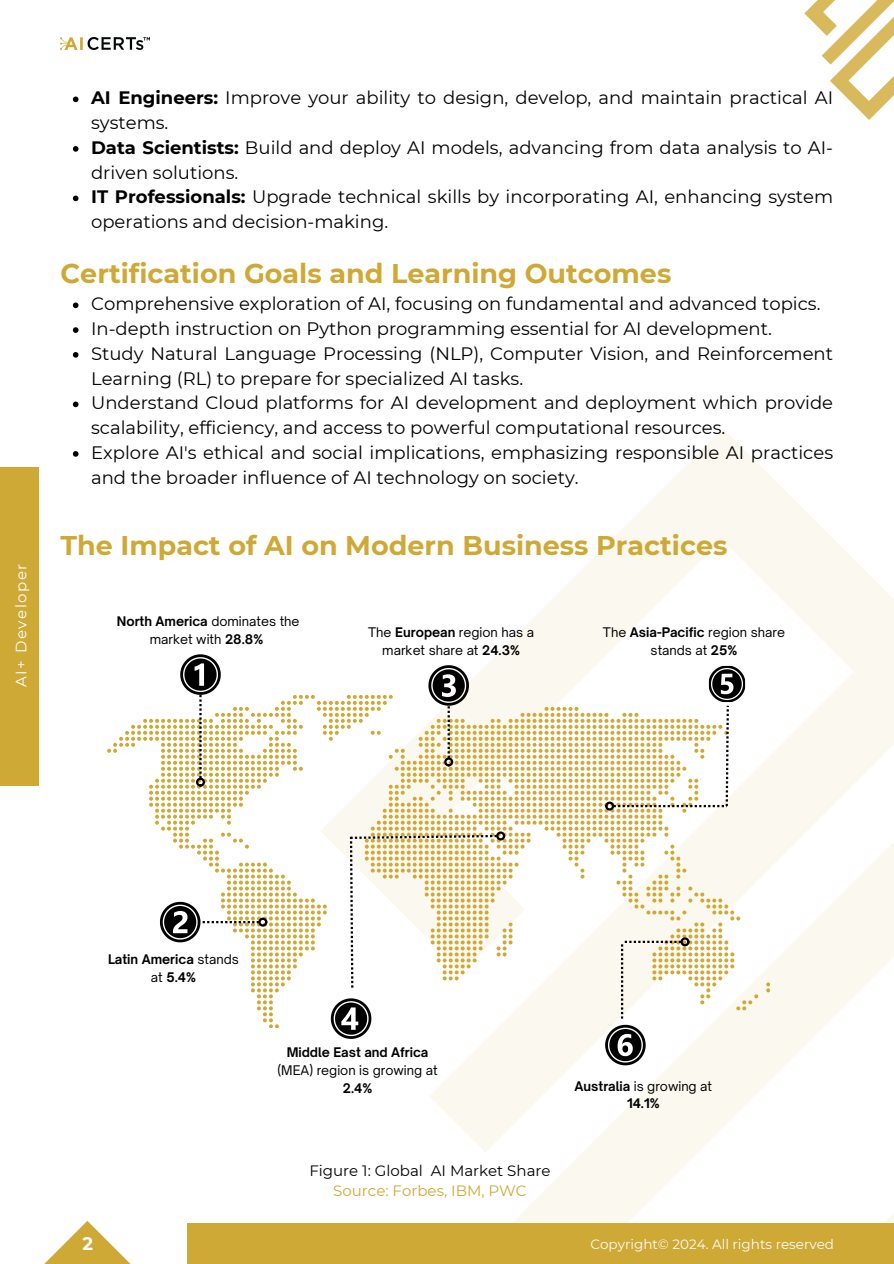
<style>
.page{position:relative;width:894px;height:1264px;background:#fff}
.page>*{position:absolute;margin:0;border:0;box-sizing:border-box;transform-origin:0 0}
.t1{font:700 27px "Montserrat";color:#cfa935}
.t2{font:18px/24.8px "Montserrat";color:#000}
.t3{font:700 18px "Montserrat";color:#fff}
.t4{font:15px/20.2px "Montserrat";color:#000;text-align:center}
.t5{font:15px "Montserrat";letter-spacing:.1em;color:#fff}
.t6{font:13.5px "Montserrat";color:#fdfdfd}
.t7{font:12.75px/17.7px "Open Sauce One";color:#000;text-align:center}
.t8{font:700 12.75px/17.7px "Open Sauce One";color:#000;text-align:center}
.s1{font-weight:700}
.s2{font-weight:400}
.s3{color:#cfa935}
</style>
<div class="page">
<svg style="left:430px;top:429px;width:463px;height:718px"></svg>
<svg style="left:481px;top:770px;width:412px;height:452px"></svg>
<svg style="left:45px;top:1221px;width:85px;height:42px"></svg>
<div style="left:187px;top:1222px;width:706px;height:41px;background:#cfa935"></div>
<div style="left:0;top:467px;width:39px;height:318px;background:#cfa935"></div>
<img style="left:60px;top:37px;width:89px;height:13px">
<svg style="left:804px;top:0;width:89px;height:120px"></svg>
<svg style="left:73px;top:96px;width:5px;height:6px"></svg>
<svg style="left:73px;top:146px;width:5px;height:6px"></svg>
<svg style="left:73px;top:195px;width:5px;height:6px"></svg>
<svg style="left:73px;top:302px;width:5px;height:6px"></svg>
<svg style="left:73px;top:327px;width:5px;height:6px"></svg>
<svg style="left:73px;top:352px;width:5px;height:5px"></svg>
<svg style="left:73px;top:401px;width:5px;height:6px"></svg>
<svg style="left:73px;top:451px;width:5px;height:5px"></svg>
<svg style="left:766px;top:982px;width:3px;height:10px"></svg>
<svg style="left:107px;top:654px;width:651px;height:411px"></svg>
<p class="t5" style="left:12px;top:687px;width:125px;rotate:-90deg">AI+ Developer</p>
<p class="t2" style="left:91px;top:86px;width:743px"><span class="s1">AI Engineers:</span> Improve your ability to design, develop, and maintain practical AI systems.</p>
<p class="t2" style="left:91px;top:135px;width:743px"><span class="s1">Data Scientists:</span> Build and deploy AI models, advancing from data analysis to AI&shy;driven solutions.</p>
<p class="t2" style="left:91px;top:185px;width:743px"><span class="s1">IT Professionals:</span> Upgrade technical skills by incorporating AI, enhancing system operations and decision-making.</p>
<h1 class="t1" style="left:60px;top:257px;width:612px">Certification Goals and Learning Outcomes</h1>
<p class="t2" style="left:91px;top:291px;width:730px">Comprehensive exploration of AI, focusing on fundamental and advanced topics.</p>
<p class="t2" style="left:91px;top:316px;width:682px">In-depth instruction on Python programming essential for AI development.</p>
<p class="t2" style="left:91px;top:341px;width:743px">Study Natural Language Processing (NLP), Computer Vision, and Reinforcement<br>Learning (RL) to prepare for specialized AI tasks.</p>
<p class="t2" style="left:91px;top:390px;width:743px">Understand Cloud platforms for AI development and deployment which provide scalability, efficiency, and access to powerful computational resources.</p>
<p class="t2" style="left:91px;top:440px;width:743px">Explore AI's ethical and social implications, emphasizing responsible AI practices and the broader influence of AI technology on society.</p>
<p class="t1" style="left:60px;top:528px;width:668px">The Impact of AI on Modern Business Practices</p>
<p class="t7" style="left:117px;top:612px;width:184px"><span class="s1">North America</span> dominates the market with <span class="s1">28.8%</span></p>
<p class="t7" style="left:368px;top:623px;width:167px">The <span class="s1">European</span> region has a market share at <span class="s1">24.3%</span></p>
<p class="t7" style="left:602px;top:623px;width:183px">The <span class="s1">Asia-Pacific</span> region share stands at <span class="s1">25%</span></p>
<p class="t8" style="left:108px;top:950px;width:132px">Latin America <span class="s2">stands at</span> 5.4%</p>
<h3 class="t8" style="left:277px;top:1043px;width:161px">Middle East and Africa <span class="s2">(MEA) region is growing at<br></span>2.4%</h3>
<p class="t4" style="left:309px;top:1160px;width:243px">Figure 1: Global AI Market Share<br><span class="s3">Source: Forbes, IBM, PWC</span></p>
<p class="t8" style="left:574px;top:1077px;width:139px;line-height:16.8px">Australia <span class="s2">is growing at<br></span>14.1%</p>
<p class="t3" style="left:82px;top:1232px;width:12px">2</p>
<p class="t6" style="left:590px;top:1235px;width:245px">Copyright© 2024. All rights reserved</p>
</div>
